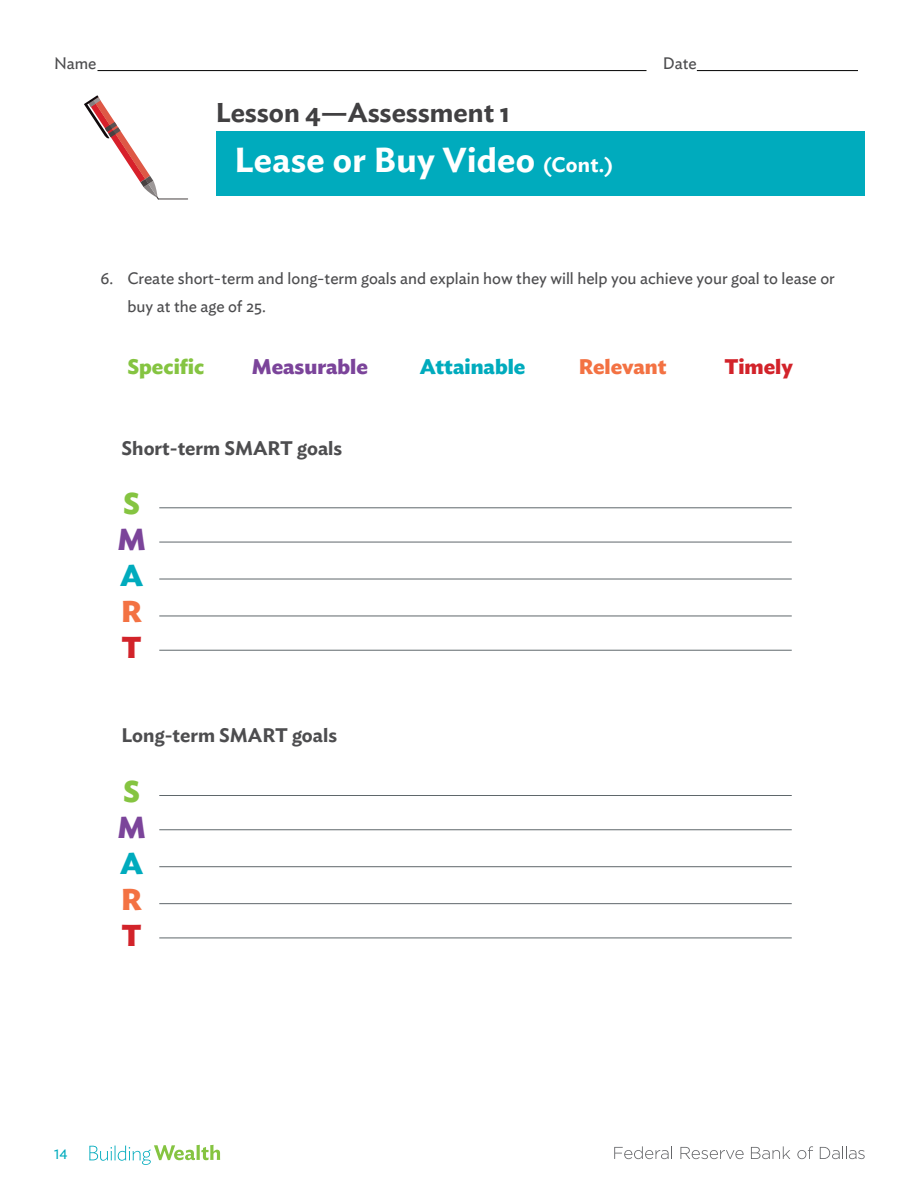
<style>
.page{position:relative;width:918px;height:1188px;background:#fff}
.page>*{position:absolute;margin:0;border:0;box-sizing:border-box;transform-origin:0 0}
.t1{font:600 34.5px "Ideal Sans";letter-spacing:.01em;color:#fff}
.t2{font:700 30px "Ideal Sans";color:#85c441}
.t3{font:700 30px "Ideal Sans";color:#7b449a}
.t4{font:700 30px "Ideal Sans";color:#00abbd}
.t5{font:700 30px "Ideal Sans";color:#f37243}
.t6{font:700 30px "Ideal Sans";color:#d2232a}
.t7{font:600 27px "Ideal Sans";color:#414042}
.t8{font:700 21px "Ideal Sans";color:#7b449a}
.t9{font:700 21px "Ideal Sans";color:#00abbd}
.t10{font:700 21px "Ideal Sans";color:#85c441}
.t11{font:700 21px "Ideal Sans";color:#f37243}
.t12{font:700 21px "Ideal Sans";color:#d2232a}
.t13{font:600 19.5px "Ideal Sans";color:#4d4d4f}
.t14{font:16.5px/27.8px "Ideal Sans";color:#4d4d4f}
.t15{font:13.65px "Ideal Sans";color:#00abbd}
.s1{font-size:21px}
</style>
<div class="page">
<div style="left:216px;top:131px;width:649px;height:64px;background:#00abbd"></div>
<svg style="left:84px;top:95px;width:76px;height:105px"></svg>
<hr style="left:158px;top:199px;width:30px;height:1px;background:#474141">
<hr style="left:98px;top:70px;width:548px;height:1px;background:#000">
<hr style="left:697px;top:70px;width:161px;height:1px;background:#000">
<svg style="left:89px;top:1145px;width:131px;height:20px"></svg>
<svg style="left:614px;top:1146px;width:58px;height:13px"></svg>
<svg style="left:680px;top:1147px;width:64px;height:12px"></svg>
<svg style="left:751px;top:1146px;width:39px;height:13px"></svg>
<svg style="left:797px;top:1146px;width:16px;height:13px"></svg>
<svg style="left:820px;top:1146px;width:45px;height:13px"></svg>
<hr style="left:159px;top:507px;width:633px;height:1px;background:#5f676b">
<hr style="left:159px;top:542px;width:633px;height:1px;background:#5f676b">
<hr style="left:159px;top:579px;width:633px;height:1px;background:#5f676b">
<hr style="left:159px;top:616px;width:633px;height:1px;background:#5f676b">
<hr style="left:159px;top:650px;width:633px;height:1px;background:#5f676b">
<hr style="left:159px;top:795px;width:633px;height:1px;background:#5f676b">
<hr style="left:159px;top:829px;width:633px;height:1px;background:#5f676b">
<hr style="left:159px;top:866px;width:633px;height:1px;background:#5f676b">
<hr style="left:159px;top:903px;width:633px;height:1px;background:#5f676b">
<hr style="left:159px;top:938px;width:633px;height:1px;background:#5f676b">
<p class="t14" style="left:54px;top:48px;width:44px">Name</p>
<p class="t14" style="left:663px;top:48px;width:35px">Date</p>
<h3 class="t7" style="left:216px;top:91px;width:295px">Lesson 4—Assessment 1</h3>
<h1 class="t1" style="left:235px;top:133px;width:380px">Lease or Buy Video <span class="s1">(Cont.)</span></h1>
<p class="t14" style="left:127px;top:263px;width:709px;text-indent:-27px">6. Create short-term and long-term goals and explain how they will help you achieve your goal to lease or buy at the age of 25.</p>
<p class="t10" style="left:127px;top:350px;width:78px">Specific</p>
<p class="t8" style="left:252px;top:350px;width:118px">Measurable</p>
<p class="t9" style="left:420px;top:350px;width:107px">Attainable</p>
<p class="t11" style="left:579px;top:350px;width:89px">Relevant</p>
<p class="t12" style="left:724px;top:350px;width:70px">Timely</p>
<p class="t13" style="left:122px;top:433px;width:222px">Short-term SMART goals</p>
<h2 class="t2" style="left:123px;top:480px;width:18px">S</h2>
<h2 class="t3" style="left:118px;top:516px;width:30px">M</h2>
<h2 class="t4" style="left:120px;top:552px;width:25px">A</h2>
<h2 class="t5" style="left:121px;top:588px;width:22px">R</h2>
<h2 class="t6" style="left:122px;top:624px;width:22px">T</h2>
<p class="t13" style="left:122px;top:720px;width:217px">Long-term SMART goals</p>
<h2 class="t2" style="left:123px;top:768px;width:18px">S</h2>
<h2 class="t3" style="left:118px;top:804px;width:30px">M</h2>
<h2 class="t4" style="left:120px;top:840px;width:25px">A</h2>
<h2 class="t5" style="left:121px;top:876px;width:22px">R</h2>
<h2 class="t6" style="left:122px;top:912px;width:22px">T</h2>
<p class="t15" style="left:54px;top:1144px;width:15px">14</p>
</div>
